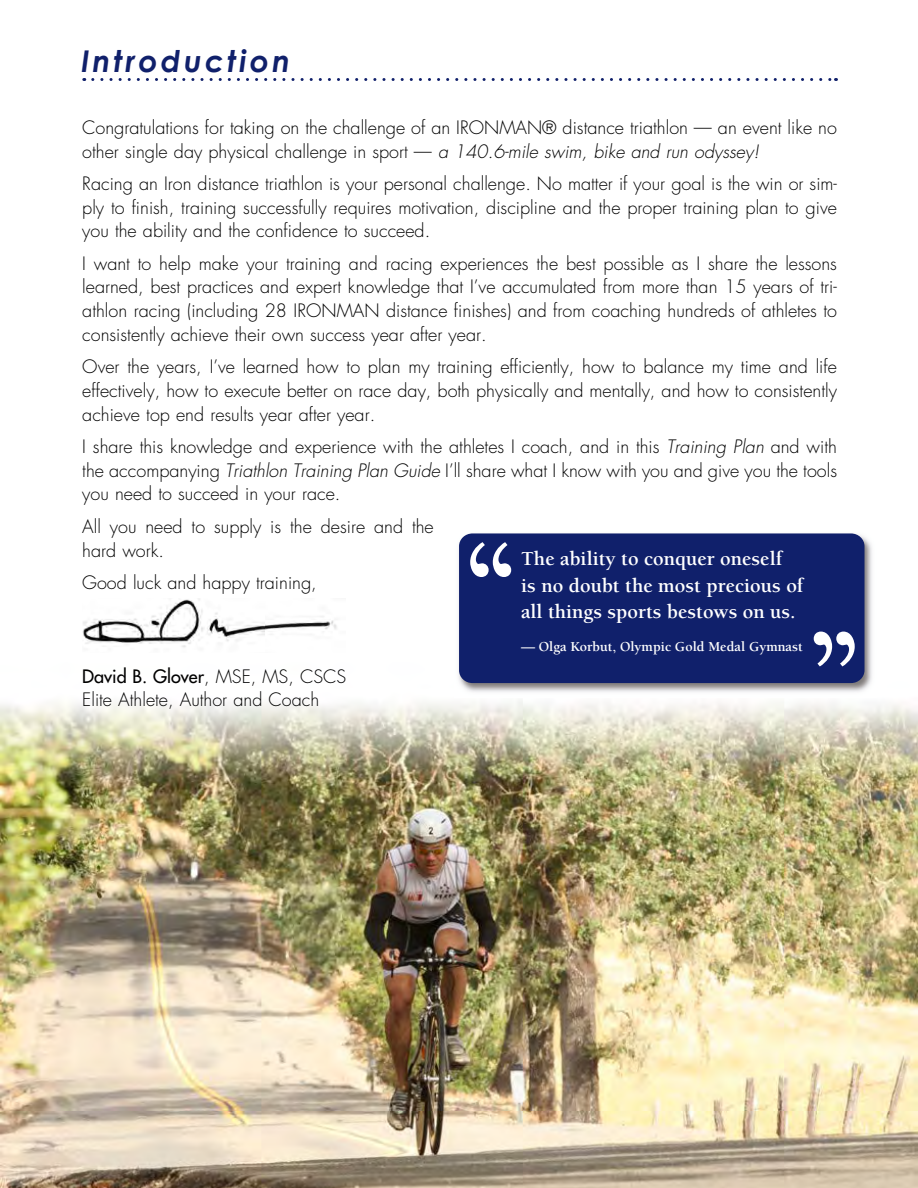
<style>
.page{position:relative;width:918px;height:1188px;background:#fff}
.page>*{position:absolute;margin:0;border:0;box-sizing:border-box;transform-origin:0 0}
.t1{font:italic 700 30px "Century Gothic";letter-spacing:.105em;color:#10206b}
.t2{font:700 20.4px/26.7px "Berkeley";color:#fff}
.t3{font:300 18px/23.7px "Futura";color:#000;text-align:justify}
.t4{font:700 14.1px "Berkeley";color:#fff}
.s1{font-style:italic}
.s2{font-weight:400}
</style>
<div class="page">
<svg style="left:93px;top:78px;width:743px;height:3px"></svg>
<img style="left:0;top:700px;width:918px;height:488px">
<img style="left:458px;top:535px;width:414px;height:157px">
<div style="left:459px;top:533px;width:406px;height:150px;background:#10206b;border-radius:13px"></div>
<svg style="left:470px;top:542px;width:41px;height:35px"></svg>
<svg style="left:814px;top:632px;width:41px;height:34px"></svg>
<img style="left:82px;top:598px;width:255px;height:50px">
<h1 class="t1" style="left:81px;top:41px;width:211px">Introduction</h1>
<p class="t3" style="left:82px;top:116px;width:756px">Congratulations for taking on the challenge of an IRONMAN® distance triathlon — an event like no other single day physical challenge in sport — <span class="s1">a 140.6-mile swim, bike and run odyssey!</span></p>
<p class="t3" style="left:82px;top:172px;width:756px">Racing an Iron distance triathlon is your personal challenge. No matter if your goal is the win or sim&shy;ply to finish, training successfully requires motivation, discipline and the proper training plan to give you the ability and the confidence to succeed.</p>
<p class="t3" style="left:82px;top:251px;width:756px">I want to help make your training and racing experiences the best possible as I share the lessons learned, best practices and expert knowledge that I’ve accumulated from more than 15 years of tri&shy;athlon racing (including 28 IRONMAN distance finishes) and from coaching hundreds of athletes to consistently achieve their own success year after year.</p>
<p class="t3" style="left:82px;top:355px;width:756px">Over the years, I’ve learned how to plan my training efficiently, how to balance my time and life effectively, how to execute better on race day, both physically and mentally, and how to consistently achieve top end results year after year.</p>
<p class="t3" style="left:82px;top:435px;width:756px">I share this knowledge and experience with the athletes I coach, and in this <span class="s1">Training Plan</span> and with the accompanying <span class="s1">Triathlon Training Plan Guide</span> I’ll share what I know with you and give you the tools you need to succeed in your race.</p>
<p class="t3" style="left:82px;top:514px;width:353px;line-height:24.5px">All you need to supply is the desire and the hard work.</p>
<p class="t3" style="left:82px;top:571px;width:236px">Good luck and happy training,</p>
<p class="t2" style="left:521px;top:545px;width:284px">The ability to conquer oneself<br>is no doubt the most precious of all things sports bestows on us.</p>
<p class="t4" style="left:521px;top:639px;width:283px">— Olga Korbut, Olympic Gold Medal Gymnast</p>
<p class="t3" style="left:82px;top:665px;width:266px;line-height:23.2px"><span class="s2">David B. Glover</span>, MSE, MS, CSCS<br>Elite Athlete, Author and Coach</p>
</div>
